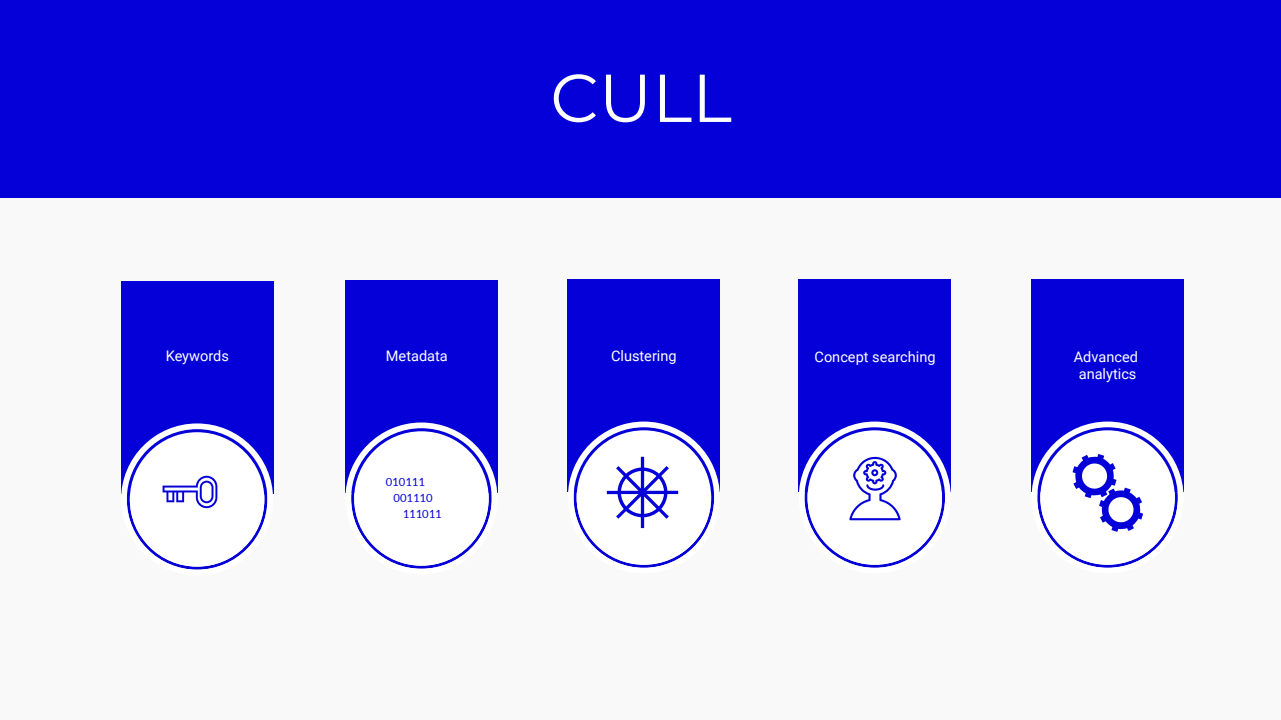
<style>
.page{position:relative;width:1281px;height:720px;background:#fff}
.page>*{position:absolute;margin:0;border:0;box-sizing:border-box;transform-origin:0 0}
.t1{font:67.5px "Montserrat";color:#fff}
.t2{font:14.62px/17px "Roboto";color:#fff;text-align:center}
.t3{font:11.25px "Lato";color:#0400d7}
</style>
<div class="page">
<div style="left:0;top:0;width:1280px;height:720px;background:#f9f9f9"></div>
<div style="left:0;top:0;width:1280px;height:198px;background:#0400d7"></div>
<div style="left:121px;top:281px;width:152px;height:213px;background:#0400d7"></div>
<div style="left:345px;top:280px;width:152px;height:213px;background:#0400d7"></div>
<svg style="left:345px;top:423px;width:152px;height:146px"></svg>
<div style="left:567px;top:280px;width:152px;height:212px;background:#0400d7"></div>
<div style="left:798px;top:280px;width:152px;height:212px;background:#0400d7"></div>
<div style="left:1031px;top:280px;width:152px;height:212px;background:#0400d7"></div>
<svg style="left:121px;top:423px;width:152px;height:147px"></svg>
<svg style="left:799px;top:422px;width:151px;height:146px"></svg>
<svg style="left:1031px;top:422px;width:152px;height:146px"></svg>
<svg style="left:568px;top:422px;width:151px;height:146px"></svg>
<h1 class="t1" style="left:550px;top:57px;width:183px">CULL</h1>
<p class="t2" style="left:166px;top:347px;width:65px">Keywords</p>
<p class="t2" style="left:386px;top:347px;width:63px">Metadata</p>
<p class="t2" style="left:611px;top:347px;width:67px">Clustering</p>
<p class="t2" style="left:814px;top:348px;width:123px">Concept searching</p>
<p class="t2" style="left:1073px;top:348px;width:66px">Advanced analytics</p>
<p class="t3" style="left:386px;top:476px;width:41px">010111</p>
<p class="t3" style="left:402px;top:507px;width:41px">111011</p>
<p class="t3" style="left:393px;top:491px;width:41px">001110</p>
</div>
